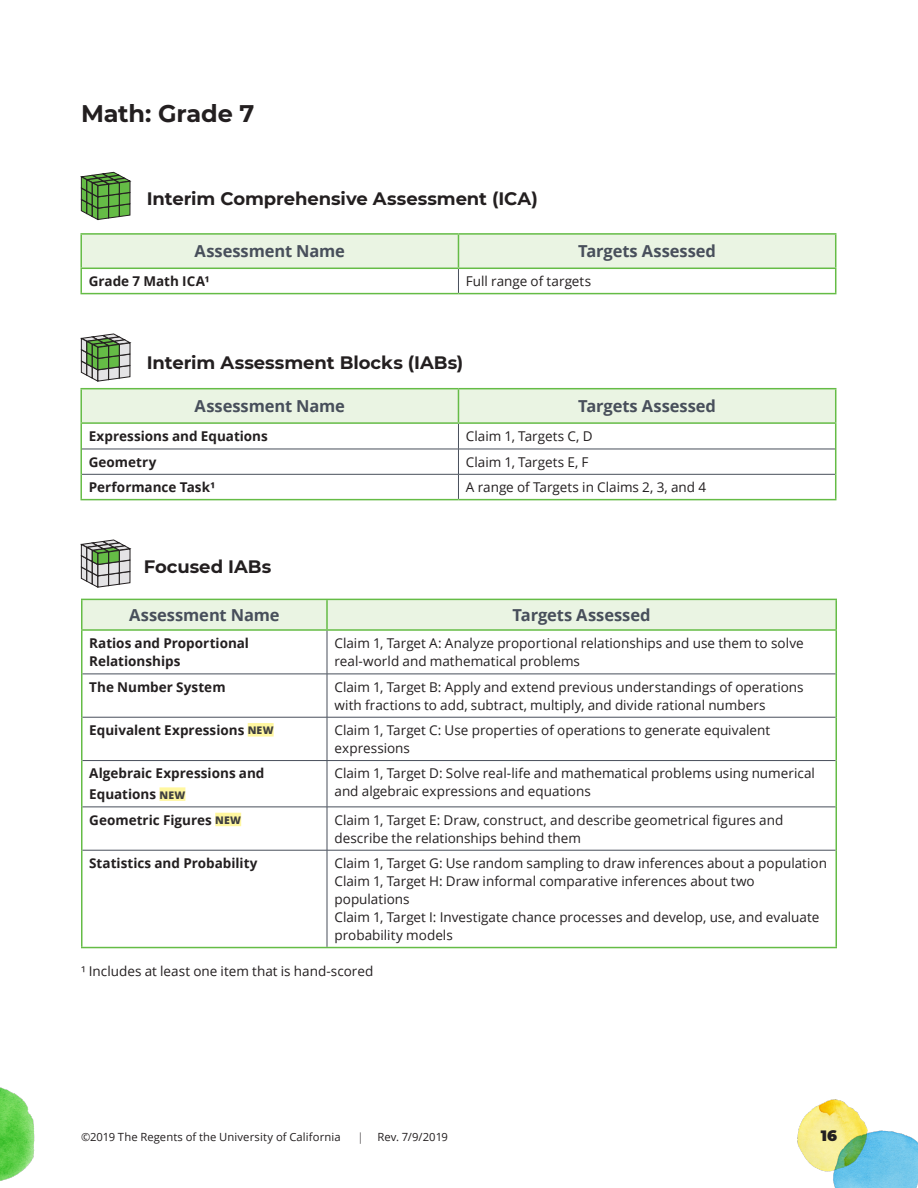
<style>
.page{position:relative;width:918px;height:1188px;background:#fff}
.page>*{position:absolute;margin:0;border:0;box-sizing:border-box;transform-origin:0 0}
.H3__grade_subject{font:700 24px "Montserrat";letter-spacing:-.005em;color:#231f20}
.h4_grades{font:700 18px "Montserrat";color:#231f20}
.table_headings{font:700 16.5px "Open Sans";letter-spacing:-.005em;color:#484f5b}
.t1{font:900 15px "Montserrat";color:#231f20}
.table_body{font:13.5px/18px "Open Sans";color:#231f20}
.table_body-2{font:700 13.5px/18px "Open Sans";color:#231f20}
.t2{font:11.25px "Open Sans";letter-spacing:.005em;color:#231f20}
.s1{font-weight:800;font-size:10.5px;color:#3e3e3f}
.s2{font-weight:300}
</style>
<div class="page">
<hr style="left:80px;top:269px;width:2px;height:24px;background:#65bc46">
<hr style="left:80px;top:293px;width:378px;height:1px;background:#65bc46">
<hr style="left:458px;top:293px;width:378px;height:1px;background:#65bc46">
<hr style="left:80px;top:233px;width:378px;height:2px;background:#65bc46">
<hr style="left:80px;top:235px;width:2px;height:33px;background:#65bc46">
<hr style="left:458px;top:233px;width:378px;height:2px;background:#65bc46">
<hr style="left:80px;top:268px;width:378px;height:1px;background:#65bc46">
<svg style="left:81px;top:234px;width:755px;height:59px"></svg>
<hr style="left:80px;top:388px;width:378px;height:1px;background:#65bc46">
<hr style="left:80px;top:389px;width:2px;height:33px;background:#65bc46">
<hr style="left:458px;top:388px;width:378px;height:1px;background:#65bc46">
<hr style="left:80px;top:422px;width:378px;height:2px;background:#65bc46">
<hr style="left:80px;top:424px;width:2px;height:25px;background:#65bc46">
<hr style="left:80px;top:449px;width:2px;height:25px;background:#65bc46">
<hr style="left:80px;top:474px;width:2px;height:25px;background:#65bc46">
<hr style="left:80px;top:499px;width:378px;height:1px;background:#65bc46">
<hr style="left:458px;top:499px;width:378px;height:1px;background:#65bc46">
<svg style="left:81px;top:389px;width:755px;height:110px"></svg>
<hr style="left:81px;top:631px;width:1px;height:43px;background:#65bc46">
<hr style="left:836px;top:631px;width:1px;height:43px;background:#65bc46">
<hr style="left:81px;top:674px;width:1px;height:43px;background:#65bc46">
<hr style="left:836px;top:674px;width:1px;height:43px;background:#65bc46">
<hr style="left:81px;top:717px;width:1px;height:44px;background:#65bc46">
<hr style="left:836px;top:717px;width:1px;height:44px;background:#65bc46">
<hr style="left:81px;top:761px;width:1px;height:46px;background:#65bc46">
<hr style="left:836px;top:761px;width:1px;height:46px;background:#65bc46">
<hr style="left:81px;top:807px;width:1px;height:43px;background:#65bc46">
<hr style="left:836px;top:807px;width:1px;height:43px;background:#65bc46">
<hr style="left:81px;top:850px;width:1px;height:97px;background:#65bc46">
<hr style="left:836px;top:850px;width:1px;height:97px;background:#65bc46">
<hr style="left:81px;top:947px;width:246px;height:1px;background:#65bc46">
<hr style="left:327px;top:947px;width:510px;height:1px;background:#65bc46">
<svg style="left:81px;top:599px;width:756px;height:30px;background:#e4f1dc"></svg>
<hr style="left:81px;top:629px;width:246px;height:2px;background:#65bc46">
<hr style="left:327px;top:629px;width:510px;height:2px;background:#65bc46">
<hr style="left:327px;top:631px;width:1px;height:43px;background:#484f5b">
<hr style="left:82px;top:674px;width:245px;height:1px;background:#484f5b">
<hr style="left:327px;top:674px;width:509px;height:1px;background:#484f5b">
<hr style="left:327px;top:674px;width:1px;height:43px;background:#484f5b">
<hr style="left:82px;top:717px;width:245px;height:1px;background:#484f5b">
<hr style="left:327px;top:717px;width:509px;height:1px;background:#484f5b">
<hr style="left:327px;top:717px;width:1px;height:43px;background:#484f5b">
<hr style="left:82px;top:760px;width:245px;height:1px;background:#484f5b">
<hr style="left:327px;top:760px;width:509px;height:1px;background:#484f5b">
<hr style="left:327px;top:761px;width:1px;height:46px;background:#484f5b">
<hr style="left:82px;top:807px;width:245px;height:1px;background:#484f5b">
<hr style="left:327px;top:807px;width:509px;height:1px;background:#484f5b">
<hr style="left:327px;top:807px;width:1px;height:43px;background:#484f5b">
<hr style="left:82px;top:850px;width:245px;height:1px;background:#484f5b">
<hr style="left:327px;top:850px;width:509px;height:1px;background:#484f5b">
<hr style="left:327px;top:850px;width:1px;height:97px;background:#484f5b">
<div style="left:248px;top:723px;width:26px;height:14px;background:#fff7a0"></div>
<div style="left:159px;top:787px;width:26px;height:14px;background:#fff7a0"></div>
<div style="left:215px;top:813px;width:26px;height:13px;background:#fff7a0"></div>
<svg style="left:81px;top:334px;width:50px;height:48px;background:#90a587"></svg>
<svg style="left:81px;top:540px;width:50px;height:48px;background:#a3ab9f"></svg>
<svg style="left:81px;top:172px;width:50px;height:48px;background:#669853"></svg>
<img style="left:833px;top:1131px;width:85px;height:57px">
<img style="left:0;top:1087px;width:34px;height:94px">
<img style="left:798px;top:1099px;width:69px;height:73px">
<h3 class="H3__grade_subject" style="left:81px;top:96px;width:175px">Math: Grade 7</h3>
<h4 class="h4_grades" style="left:147px;top:186px;width:392px">Interim Comprehensive Assessment (ICA)</h4>
<p class="table_headings" style="left:195px;top:240px;width:152px">Assessment Name</p>
<p class="table_headings" style="left:578px;top:240px;width:140px">Targets Assessed</p>
<p class="table_body-2" style="left:89px;top:272px;width:122px">Grade 7 Math ICA¹</p>
<p class="table_body" style="left:466px;top:272px;width:127px">Full range of targets</p>
<h4 class="h4_grades" style="left:147px;top:350px;width:318px">Interim Assessment Blocks (IABs)</h4>
<p class="table_headings" style="left:195px;top:395px;width:152px">Assessment Name</p>
<p class="table_headings" style="left:578px;top:395px;width:140px">Targets Assessed</p>
<p class="table_body-2" style="left:89px;top:427px;width:181px">Expressions and Equations</p>
<p class="table_body" style="left:466px;top:427px;width:128px">Claim 1, Targets C, D</p>
<p class="table_body-2" style="left:89px;top:453px;width:69px">Geometry</p>
<p class="table_body" style="left:466px;top:453px;width:124px">Claim 1, Targets E, F</p>
<p class="table_body-2" style="left:89px;top:478px;width:128px">Performance Task¹</p>
<p class="table_body" style="left:466px;top:478px;width:242px">A range of Targets in Claims 2, 3, and 4</p>
<h4 class="h4_grades" style="left:144px;top:553px;width:129px">Focused IABs</h4>
<p class="table_headings" style="left:129px;top:603px;width:152px">Assessment Name</p>
<p class="table_headings" style="left:513px;top:603px;width:140px">Targets Assessed</p>
<p class="table_body-2" style="left:89px;top:634px;width:161px">Ratios and Proportional<br>Relationships</p>
<p class="table_body" style="left:334px;top:634px;width:471px">Claim 1, Target A: Analyze proportional relationships and use them to solve real-world and mathematical problems</p>
<p class="table_body-2" style="left:89px;top:677px;width:138px">The Number System</p>
<p class="table_body" style="left:334px;top:677px;width:471px">Claim 1, Target B: Apply and extend previous understandings of operations with fractions to add, subtract, multiply, and divide rational numbers</p>
<p class="table_body-2" style="left:89px;top:721px;width:186px">Equivalent Expressions <span class="s1">NEW</span></p>
<p class="table_body" style="left:334px;top:721px;width:437px">Claim 1, Target C: Use properties of operations to generate equivalent expressions</p>
<p class="table_body-2" style="left:89px;top:763px;width:177px;line-height:21px">Algebraic Expressions and<br>Equations <span class="s1">NEW</span></p>
<p class="table_body" style="left:334px;top:764px;width:482px">Claim 1, Target D: Solve real-life and mathematical problems using numerical and algebraic expressions and equations</p>
<p class="table_body-2" style="left:89px;top:810px;width:153px">Geometric Figures <span class="s1">NEW</span></p>
<p class="table_body" style="left:334px;top:810px;width:450px">Claim 1, Target E: Draw, construct, and describe geometrical figures and describe the relationships behind them</p>
<p class="table_body-2" style="left:89px;top:854px;width:170px">Statistics and Probability</p>
<p class="table_body" style="left:334px;top:854px;width:494px">Claim 1, Target G: Use random sampling to draw inferences about a population Claim 1, Target H: Draw informal comparative inferences about two populations<br>Claim 1, Target I: Investigate chance processes and develop, use, and evaluate probability models</p>
<p class="table_body" style="left:81px;top:962px;width:294px">¹ Includes at least one item that is hand-scored</p>
<p class="t2" style="left:81px;top:1129px;width:261px">©2019 The Regents of the University of California</p>
<p class="t2" style="left:357px;top:1129px;width:92px"><span class="s2">|</span> Rev. 7/9/2019</p>
<p class="t1" style="left:821px;top:1124px;width:18px">16</p>
</div>
